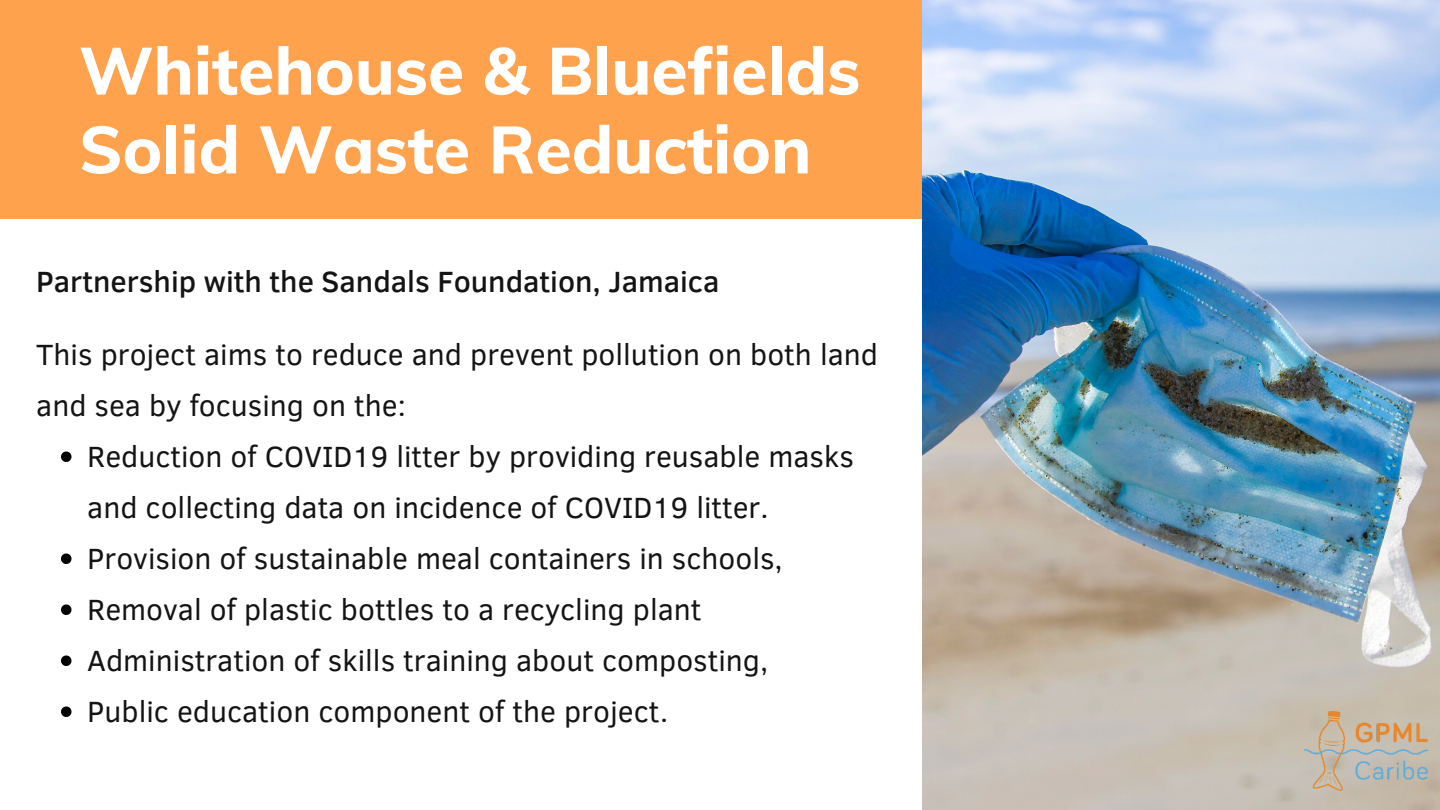
<style>
.page{position:relative;width:1440px;height:810px;background:#fff}
.page>*{position:absolute;margin:0;border:0;box-sizing:border-box;transform-origin:0 0}
.t1{font:800 66px/78.8px "Muli";color:#fff}
.t2{font:30px/51px "Clear Sans";color:#141414}
.t3{font:500 30px "Clear Sans";color:#141414}
</style>
<div class="page">
<div style="left:0;top:0;width:922px;height:219px;background:#ffa24d"></div>
<svg style="left:61px;top:451px;width:10px;height:11px"></svg>
<svg style="left:61px;top:553px;width:10px;height:11px"></svg>
<svg style="left:61px;top:604px;width:10px;height:11px"></svg>
<svg style="left:61px;top:655px;width:10px;height:11px"></svg>
<svg style="left:61px;top:706px;width:10px;height:11px"></svg>
<img style="left:923px;top:0;width:517px;height:810px">
<img style="left:1304px;top:711px;width:123px;height:80px">
<h1 class="t1" style="left:79px;top:30px;width:783px">Whitehouse &amp; Bluefields<br>Solid Waste Reduction</h1>
<p class="t3" style="left:36px;top:260px;width:685px">Partnership with the Sandals Foundation, Jamaica</p>
<p class="t2" style="left:36px;top:328px;width:843px">This project aims to reduce and prevent pollution on both land and sea by focusing on the:</p>
<p class="t2" style="left:87px;top:430px;width:768px">Reduction of COVID19 litter by providing reusable masks and collecting data on incidence of COVID19 litter.<br>Provision of sustainable meal containers in schools, Removal of plastic bottles to a recycling plant Administration of skills training about composting, Public education component of the project.</p>
</div>
